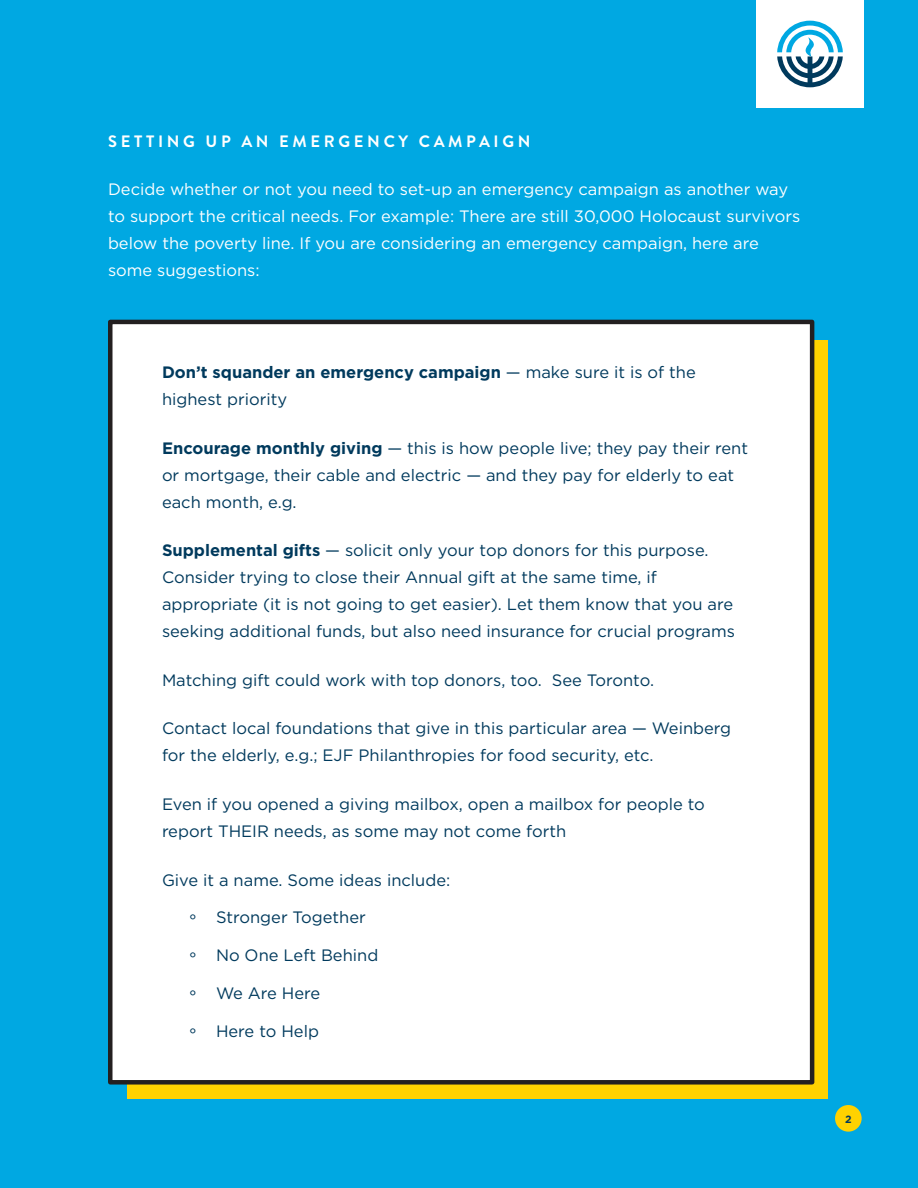
<style>
.page{position:relative;width:918px;height:1188px;background:#00a8e2}
.page>*{position:absolute;margin:0;border:0;box-sizing:border-box;transform-origin:0 0}
.Paragraph_Style_1{font:16.5px/27px "Gotham";color:#003a5d}
.Paragraph_Style_1-2{font:16.5px/27px "Gotham";color:#fff}
.Paragraph_Style_1-3{font:700 16.5px "Brandon Grotesque";letter-spacing:.22em;color:#fff}
.t1{font:700 10.5px "Gotham";color:#003a5d}
.s1{font-weight:700}
</style>
<div class="page">
<div style="left:756px;top:0;width:108px;height:108px;background:#fff"></div>
<svg style="left:777px;top:21px;width:66px;height:66px"></svg>
<div style="left:835px;top:1105px;width:27px;height:27px;background:#ffd200;border-radius:50%"></div>
<div style="left:128px;top:340px;width:700px;height:759px;background:#ffd200"></div>
<div style="left:110px;top:322px;width:702px;height:760px;background:#fff"></div>
<div style="left:108px;top:320px;width:706px;height:765px;border:4px solid #231f20"></div>
<p class="Paragraph_Style_1-3" style="left:108px;top:129px;width:424px">SETTING UP AN EMERGENCY CAMPAIGN</p>
<p class="Paragraph_Style_1-2" style="left:108px;top:175px;width:694px">Decide whether or not you need to set-up an emergency campaign as another way to support the critical needs. For example: There are still 30,000 Holocaust survivors below the poverty line. If you are considering an emergency campaign, here are some suggestions:</p>
<p class="Paragraph_Style_1" style="left:162px;top:358px;width:535px"><span class="s1">Don’t squander an emergency campaign</span> — make sure it is of the highest priority</p>
<p class="Paragraph_Style_1" style="left:162px;top:434px;width:588px"><span class="s1">Encourage monthly giving</span> — this is how people live; they pay their rent or mortgage, their cable and electric — and they pay for elderly to eat each month, e.g.</p>
<p class="Paragraph_Style_1" style="left:162px;top:537px;width:575px"><span class="s1">Supplemental gifts</span> — solicit only your top donors for this purpose.<br>Consider trying to close their Annual gift at the same time, if appropriate (it is not going to get easier). Let them know that you are seeking additional funds, but also need insurance for crucial programs</p>
<p class="Paragraph_Style_1" style="left:162px;top:666px;width:494px">Matching gift could work with top donors, too. See Toronto.</p>
<p class="Paragraph_Style_1" style="left:162px;top:715px;width:571px">Contact local foundations that give in this particular area — Weinberg for the elderly, e.g.; EJF Philanthropies for food security, etc.</p>
<p class="Paragraph_Style_1" style="left:162px;top:790px;width:544px">Even if you opened a giving mailbox, open a mailbox for people to report THEIR needs, as some may not come forth</p>
<p class="Paragraph_Style_1" style="left:162px;top:866px;width:290px">Give it a name. Some ideas include:</p>
<p class="Paragraph_Style_1" style="left:189px;top:904px;width:178px">° Stronger Together</p>
<p class="Paragraph_Style_1" style="left:189px;top:942px;width:191px">° No One Left Behind</p>
<p class="Paragraph_Style_1" style="left:189px;top:979px;width:133px">° We Are Here</p>
<p class="Paragraph_Style_1" style="left:189px;top:1017px;width:131px">° Here to Help</p>
<p class="t1" style="left:845px;top:1112px;width:8px">2</p>
</div>
